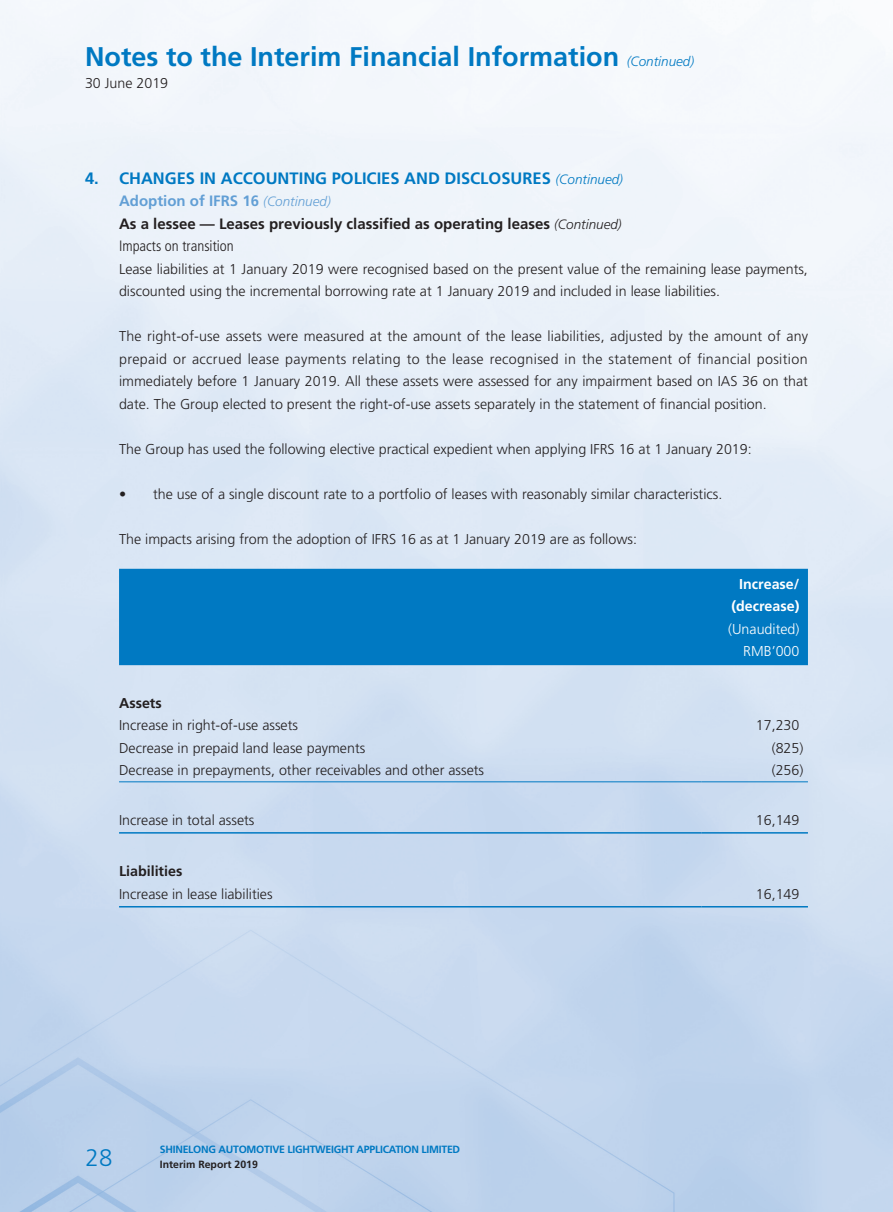
<style>
.page{position:relative;width:893px;height:1212px;background:#fff}
.page>*{position:absolute;margin:0;border:0;box-sizing:border-box;transform-origin:0 0}
.t1{font:700 27px "Frutiger LT Std";color:#0079c2}
.t2{font:300 24px "Frutiger LT Std";color:#0079c2}
.t3{font:700 16.5px "Frutiger LT Std";color:#0079c2}
.t4{font:700 15px/22.5px "Frutiger LT Std";color:#231f20}
.t5{font:300 14.25px/22.5px "Frutiger LT Std";color:#231f20}
.t6{font:700 14.25px/22.5px "Frutiger LT Std";color:#fff;text-align:center}
.t7{font:300 14.25px/22.5px "Frutiger LT Std";color:#fff;text-align:right}
.t8{font:700 14.25px "Frutiger LT Std";color:#231f20}
.t9{font:700 10.5px "Frutiger LT Std";letter-spacing:-.025em;color:#0079c2}
.t10{font:700 10.5px "Frutiger LT Std";color:#231f20}
.s1{font-weight:300;font-style:italic;font-size:13.5px}
.s2{color:#629fd5}
.s3{font-weight:300;font-style:italic;font-size:13.5px;color:#629fd5}
.s4{font-weight:300;font-stretch:condensed}
</style>
<div class="page">
<img style="left:0;top:0;width:893px;height:1212px">
<div style="left:119px;top:569px;width:689px;height:96px;background:#0079c2"></div>
<hr style="left:119px;top:781px;width:583px;height:1px;background:#0079c2">
<hr style="left:702px;top:781px;width:106px;height:1px;background:#0079c2">
<hr style="left:119px;top:832px;width:583px;height:1px;background:#0079c2">
<hr style="left:702px;top:832px;width:106px;height:1px;background:#0079c2">
<hr style="left:119px;top:906px;width:583px;height:1px;background:#0079c2">
<hr style="left:702px;top:906px;width:106px;height:1px;background:#0079c2">
<h1 class="t1" style="left:85px;top:41px;width:611px">Notes to the Interim Financial Information <span class="s1">(Continued)</span></h1>
<p class="t5" style="left:85px;top:73px;width:85px">30 June 2019</p>
<p class="t3" style="left:85px;top:168px;width:539px">4. CHANGES IN ACCOUNTING POLICIES AND DISCLOSURES <span class="s1">(Continued)</span></p>
<p class="t4" style="left:119px;top:190px;width:504px"><span class="s2">Adoption of IFRS 16</span> <span class="s3">(Continued)<br></span>As a lessee — Leases previously classified as operating leases <span class="s1">(Continued)<br></span><span class="s4">Impacts on transition</span></p>
<p class="t5" style="left:119px;top:258px;width:690px">Lease liabilities at 1 January 2019 were recognised based on the present value of the remaining lease payments, discounted using the incremental borrowing rate at 1 January 2019 and included in lease liabilities.</p>
<p class="t5" style="left:119px;top:325px;width:690px;text-align:justify">The right-of-use assets were measured at the amount of the lease liabilities, adjusted by the amount of any prepaid or accrued lease payments relating to the lease recognised in the statement of financial position immediately before 1 January 2019. All these assets were assessed for any impairment based on IAS 36 on that date. The Group elected to present the right-of-use assets separately in the statement of financial position.</p>
<p class="t5" style="left:119px;top:438px;width:634px">The Group has used the following elective practical expedient when applying IFRS 16 at 1 January 2019:</p>
<p class="t5" style="left:119px;top:483px;width:605px">• the use of a single discount rate to a portfolio of leases with reasonably similar characteristics.</p>
<p class="t5" style="left:119px;top:528px;width:519px">The impacts arising from the adoption of IFRS 16 as at 1 January 2019 are as follows:</p>
<p class="t6" style="left:731px;top:573px;width:70px">Increase/ (decrease)</p>
<p class="t7" style="left:728px;top:618px;width:73px">(Unaudited)<br>RMB’000</p>
<p class="t8" style="left:119px;top:694px;width:44px">Assets</p>
<p class="t5" style="left:119px;top:714px;width:180px">Increase in right-of-use assets</p>
<p class="t5" style="left:756px;top:714px;width:45px">17,230</p>
<p class="t5" style="left:119px;top:737px;width:248px">Decrease in prepaid land lease payments</p>
<p class="t5" style="left:772px;top:737px;width:33px">(825)</p>
<p class="t5" style="left:119px;top:759px;width:366px">Decrease in prepayments, other receivables and other assets</p>
<p class="t5" style="left:772px;top:759px;width:33px">(256)</p>
<p class="t5" style="left:119px;top:809px;width:137px">Increase in total assets</p>
<p class="t5" style="left:756px;top:809px;width:45px">16,149</p>
<p class="t8" style="left:119px;top:863px;width:65px">Liabilities</p>
<p class="t5" style="left:119px;top:883px;width:155px">Increase in lease liabilities</p>
<p class="t5" style="left:756px;top:883px;width:45px">16,149</p>
<p class="t9" style="left:160px;top:1142px;width:302px">SHINELONG AUTOMOTIVE LIGHTWEIGHT APPLICATION LIMITED</p>
<h2 class="t2" style="left:86px;top:1144px;width:28px">28</h2>
<p class="t10" style="left:160px;top:1158px;width:100px">Interim Report 2019</p>
</div>
